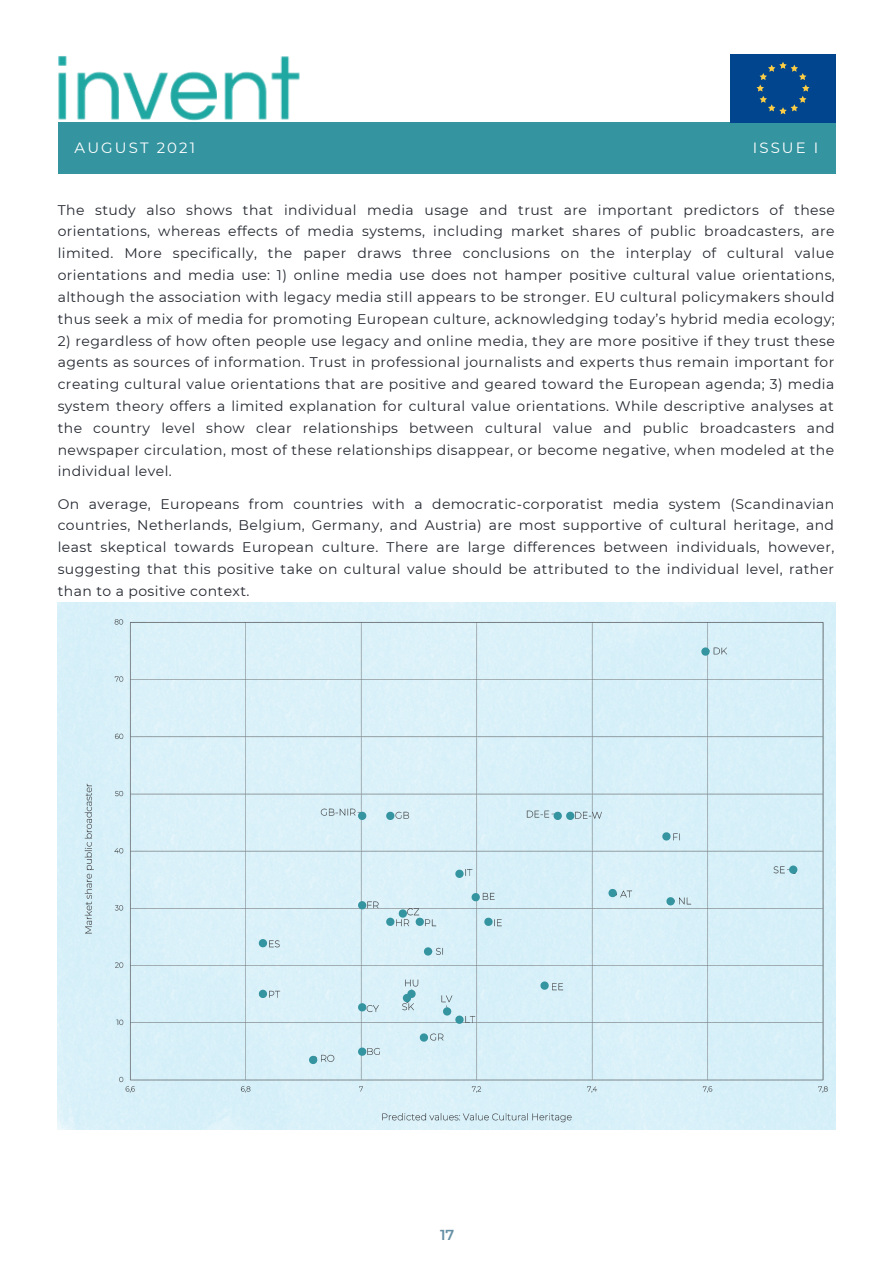
<style>
.page{position:relative;width:894px;height:1264px;background:#fff}
.page>*{position:absolute;margin:0;border:0;box-sizing:border-box;transform-origin:0 0}
.t1{font:14.85px "Montserrat";letter-spacing:.14em;color:#fff}
.t2{font:600 14.4px "Montserrat";color:#658fa4}
.t3{font:13.95px/21.8px "Montserrat";letter-spacing:.03em;color:#242830;text-align:justify}
</style>
<div class="page">
<div style="left:58px;top:122px;width:777px;height:51px;background:#3494a0"></div>
<img style="left:58px;top:56px;width:242px;height:65px">
<div style="left:729px;top:54px;width:106px;height:68px;background:#00458d"></div>
<svg style="left:756px;top:62px;width:53px;height:52px"></svg>
<div style="left:74px;top:611px;width:753px;height:517px;background:#d8f0f9"></div>
<svg style="left:358px;top:811px;width:8px;height:9px"></svg>
<svg style="left:386px;top:811px;width:8px;height:9px"></svg>
<svg style="left:553px;top:811px;width:21px;height:9px"></svg>
<svg style="left:701px;top:647px;width:8px;height:8px"></svg>
<svg style="left:662px;top:832px;width:8px;height:8px"></svg>
<svg style="left:788px;top:865px;width:9px;height:8px"></svg>
<svg style="left:666px;top:897px;width:8px;height:8px"></svg>
<svg style="left:608px;top:888px;width:8px;height:9px"></svg>
<svg style="left:455px;top:869px;width:8px;height:9px"></svg>
<svg style="left:471px;top:893px;width:8px;height:8px"></svg>
<svg style="left:484px;top:917px;width:8px;height:8px"></svg>
<svg style="left:540px;top:981px;width:8px;height:8px"></svg>
<svg style="left:415px;top:917px;width:9px;height:8px"></svg>
<svg style="left:386px;top:909px;width:21px;height:16px"></svg>
<svg style="left:358px;top:901px;width:8px;height:8px"></svg>
<svg style="left:259px;top:939px;width:8px;height:8px"></svg>
<svg style="left:424px;top:947px;width:8px;height:8px"></svg>
<svg style="left:403px;top:989px;width:12px;height:13px"></svg>
<svg style="left:443px;top:1007px;width:20px;height:16px"></svg>
<svg style="left:259px;top:989px;width:8px;height:9px"></svg>
<svg style="left:358px;top:1003px;width:8px;height:8px"></svg>
<svg style="left:419px;top:1033px;width:9px;height:8px"></svg>
<svg style="left:358px;top:1047px;width:8px;height:8px"></svg>
<svg style="left:309px;top:1055px;width:8px;height:9px"></svg>
<p class="t1" style="left:75px;top:139px;width:122px">AUGUST 2021</p>
<p class="t1" style="left:752px;top:139px;width:67px">ISSUE I</p>
<p class="t3" style="left:58px;top:199px;width:778px">The study also shows that individual media usage and trust are important predictors of these orientations, whereas effects of media systems, including market shares of public broadcasters, are limited. More specifically, the paper draws three conclusions on the interplay of cultural value orientations and media use: 1) online media use does not hamper positive cultural value orientations, although the association with legacy media still appears to be stronger. EU cultural policymakers should thus seek a mix of media for promoting European culture, acknowledging today’s hybrid media ecology;</p>
<p class="t3" style="left:58px;top:330px;width:778px">2) regardless of how often people use legacy and online media, they are more positive if they trust these agents as sources of information. Trust in professional journalists and experts thus remain important for creating cultural value orientations that are positive and geared toward the European agenda; 3) media system theory offers a limited explanation for cultural value orientations. While descriptive analyses at the country level show clear relationships between cultural value and public broadcasters and newspaper circulation, most of these relationships disappear, or become negative, when modeled at the individual level.</p>
<p class="t3" style="left:58px;top:493px;width:778px">On average, Europeans from countries with a democratic-corporatist media system (Scandinavian countries, Netherlands, Belgium, Germany, and Austria) are most supportive of cultural heritage, and least skeptical towards European culture. There are large differences between individuals, however, suggesting that this positive take on cultural value should be attributed to the individual level, rather than to a positive context.</p>
<p class="t2" style="left:440px;top:1226px;width:16px">17</p>
</div>
